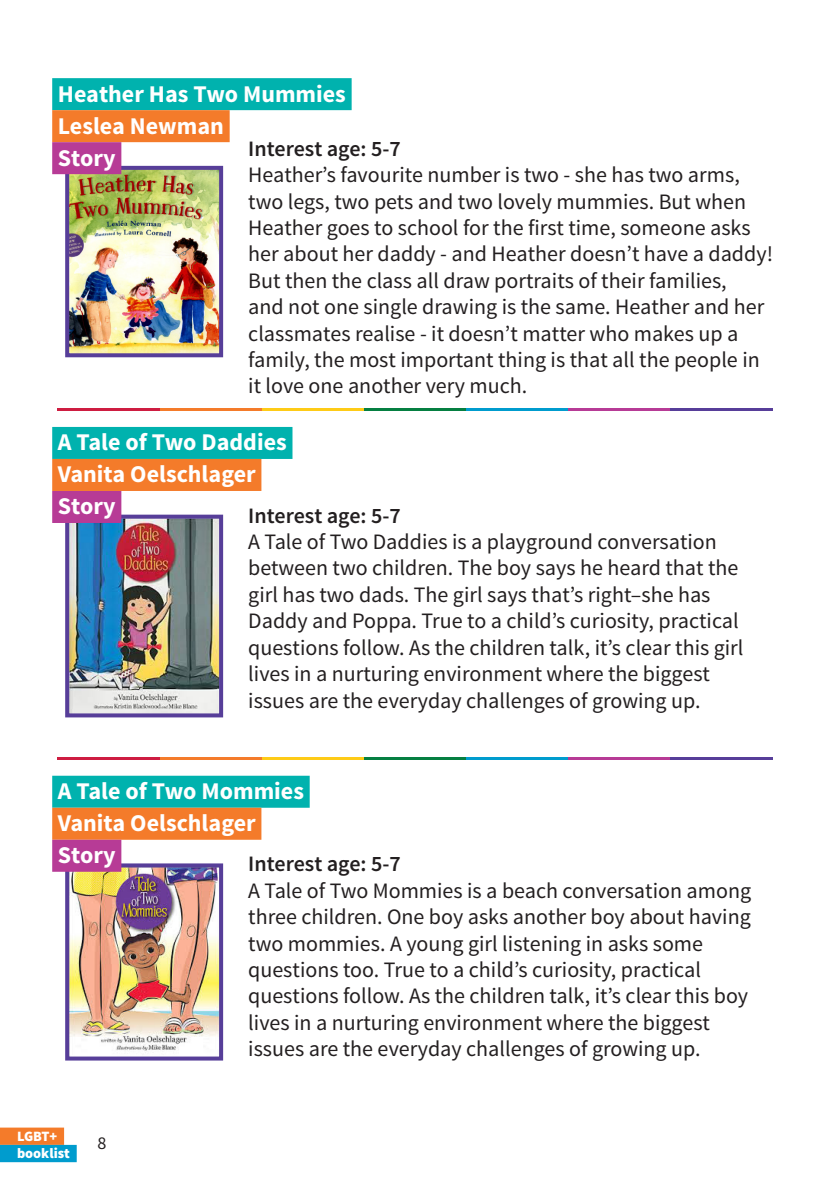
<style>
.page{position:relative;width:840px;height:1191px;background:#fff}
.page>*{position:absolute;margin:0;border:0;box-sizing:border-box;transform-origin:0 0}
.t1{font:700 24px/32px "Source Sans Pro";color:#fff}
.t2{font:22px/26.4px "Source Sans Pro";color:#231f20}
.t3{font:18px "Source Sans Pro";color:#231f20}
.t4{font:900 14.2px/17.2px "Source Sans Pro";color:#fff}
.s1{font-weight:600}
</style>
<div class="page">
<div style="left:0;top:1127px;width:64px;height:17px;background:#f47b2a"></div>
<div style="left:0;top:1144px;width:77px;height:18px;background:#009cce"></div>
<hr style="left:58px;top:408px;width:102px;height:3px;background:#ce1d41">
<hr style="left:160px;top:408px;width:102px;height:3px;background:#f47b2a">
<hr style="left:262px;top:408px;width:102px;height:3px;background:#fecb17">
<hr style="left:364px;top:408px;width:102px;height:3px;background:#057f41">
<hr style="left:466px;top:408px;width:102px;height:3px;background:#009cce">
<hr style="left:568px;top:408px;width:102px;height:3px;background:#b73b96">
<hr style="left:670px;top:408px;width:102px;height:3px;background:#573e99">
<hr style="left:58px;top:757px;width:102px;height:3px;background:#ce1d41">
<hr style="left:160px;top:757px;width:102px;height:3px;background:#f47b2a">
<hr style="left:262px;top:757px;width:102px;height:3px;background:#fecb17">
<hr style="left:364px;top:757px;width:102px;height:3px;background:#057f41">
<hr style="left:466px;top:757px;width:102px;height:3px;background:#009cce">
<hr style="left:568px;top:757px;width:102px;height:3px;background:#b73b96">
<hr style="left:670px;top:757px;width:102px;height:3px;background:#573e99">
<img style="left:63px;top:861px;width:161px;height:200px">
<div style="left:52px;top:775px;width:257px;height:32px;background:#00b2ae"></div>
<div style="left:52px;top:807px;width:209px;height:32px;background:#f47b2a"></div>
<div style="left:52px;top:839px;width:69px;height:32px;background:#b73b96"></div>
<img style="left:65px;top:512px;width:159px;height:206px">
<div style="left:52px;top:427px;width:240px;height:32px;background:#00b2ae"></div>
<div style="left:52px;top:459px;width:209px;height:32px;background:#f47b2a"></div>
<div style="left:52px;top:491px;width:69px;height:32px;background:#b73b96"></div>
<img style="left:63px;top:164px;width:161px;height:194px">
<div style="left:52px;top:78px;width:299px;height:32px;background:#00b2ae"></div>
<div style="left:52px;top:110px;width:177px;height:32px;background:#f47b2a"></div>
<div style="left:52px;top:142px;width:69px;height:32px;background:#b73b96"></div>
<h2 class="t1" style="left:58px;top:79px;width:289px">Heather Has Two Mummies<br>Leslea Newman<br>Story</h2>
<p class="t2" style="left:248px;top:136px;width:526px"><span class="s1">Interest age: 5-7<br></span>Heather’s favourite number is two - she has two arms, two legs, two pets and two lovely mummies. But when Heather goes to school for the first time, someone asks her about her daddy - and Heather doesn’t have a daddy!<br>But then the class all draw portraits of their families,<br>and not one single drawing is the same. Heather and her classmates realise - it doesn’t matter who makes up a family, the most important thing is that all the people in it love one another very much.</p>
<h2 class="t1" style="left:58px;top:427px;width:230px">A Tale of Two Daddies<br>Vanita Oelschlager</h2>
<h2 class="t1" style="left:58px;top:491px;width:59px">Story</h2>
<p class="t2" style="left:248px;top:502px;width:496px"><span class="s1">Interest age: 5-7<br></span>A Tale of Two Daddies is a playground conversation between two children. The boy says he heard that the girl has two dads. The girl says that’s right–she has Daddy and Poppa. True to a child’s curiosity, practical questions follow. As the children talk, it’s clear this girl lives in a nurturing environment where the biggest issues are the everyday challenges of growing up.</p>
<h2 class="t1" style="left:58px;top:776px;width:247px">A Tale of Two Mommies<br>Vanita Oelschlager<br>Story</h2>
<p class="t2" style="left:248px;top:851px;width:504px"><span class="s1">Interest age: 5-7<br></span>A Tale of Two Mommies is a beach conversation among three children. One boy asks another boy about having two mommies. A young girl listening in asks some questions too. True to a child’s curiosity, practical questions follow. As the children talk, it’s clear this boy lives in a nurturing environment where the biggest issues are the everyday challenges of growing up.</p>
<p class="t4" style="left:17px;top:1128px;width:54px">LGBT+ booklist</p>
<p class="t3" style="left:97px;top:1131px;width:10px">8</p>
</div>
